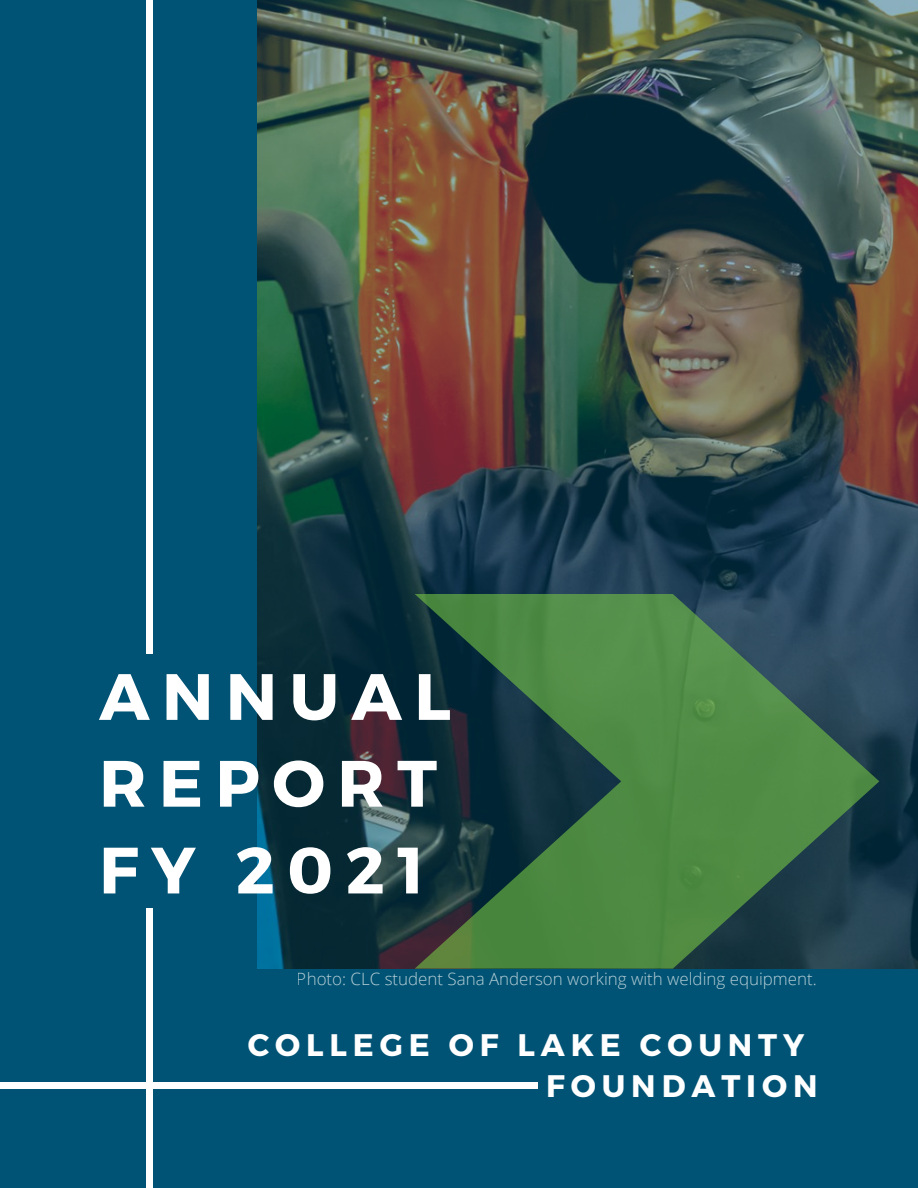
<style>
.page{position:relative;width:918px;height:1188px;background:#005374}
.page>*{position:absolute;margin:0;border:0;box-sizing:border-box;transform-origin:0 0}
.t1{font:700 65.4px/86.8px "Montserrat";letter-spacing:.19em;color:#fff}
.t2{font:700 31.2px "Montserrat";letter-spacing:.19em;color:#fff}
.t3{font:300 16.95px "Open Sans";color:#fff}
</style>
<div class="page">
<img style="left:258px;top:0;width:660px;height:969px">
<div style="left:146px;top:0;width:7px;height:654px;background:#fff"></div>
<div style="left:0;top:1082px;width:538px;height:7px;background:#fff"></div>
<div style="left:146px;top:908px;width:7px;height:280px;background:#fff"></div>
<svg style="left:415px;top:594px;width:464px;height:375px;background:#386645"></svg>
<p class="t1" style="left:99px;top:650px;width:353px">ANNUAL<br>REPORT</p>
<p class="t1" style="left:99px;top:823px;width:326px">FY 2021</p>
<p class="t3" style="left:297px;top:967px;width:521px">Photo: CLC student Sana Anderson working with welding equipment.</p>
<p class="t2" style="left:248px;top:1024px;width:558px">COLLEGE OF LAKE COUNTY</p>
<p class="t2" style="left:546px;top:1065px;width:273px">FOUNDATION</p>
</div>
